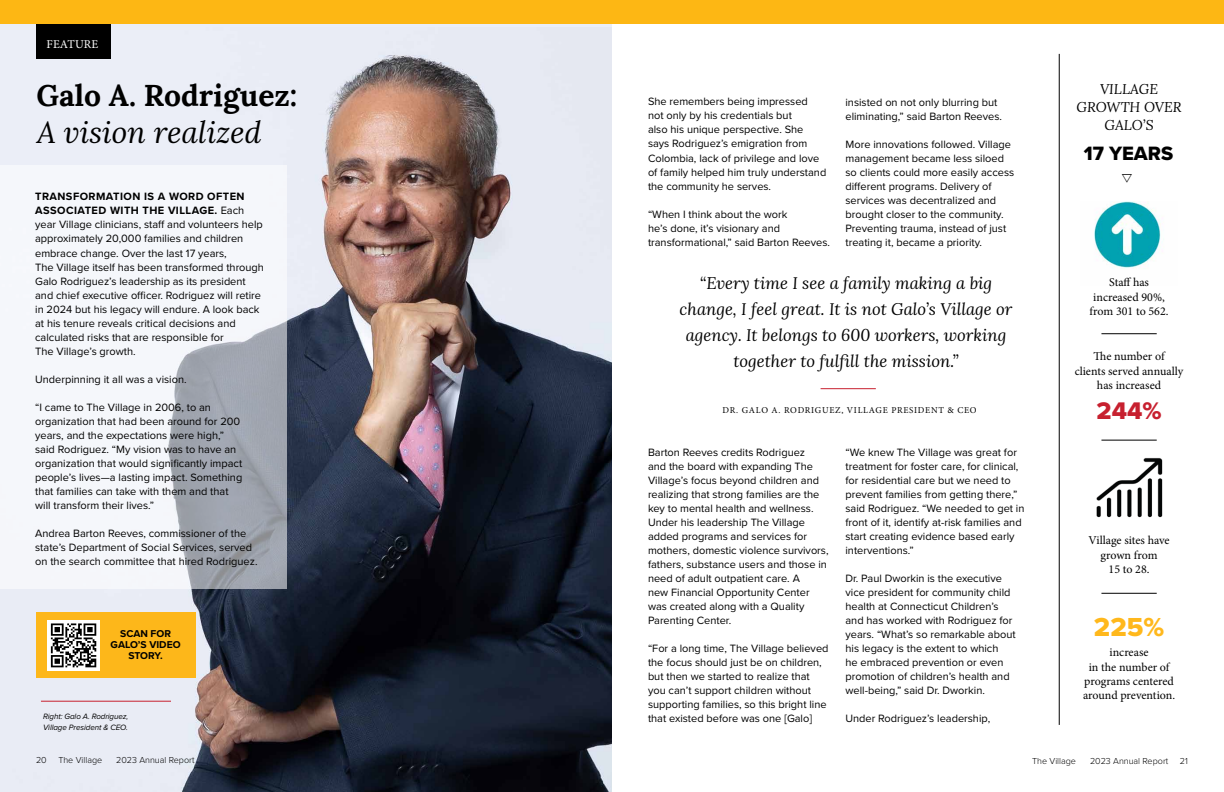
<style>
.page{position:relative;width:1224px;height:792px;background:#fff}
.page>*{position:absolute;margin:0;border:0;box-sizing:border-box;transform-origin:0 0}
.t1{font:700 30px "Lora";color:#000}
.t2{font:italic 30px "Lora";color:#000}
.t3{font:27px "Proxima Nova Extrabld";color:#ffb81c}
.t4{font:24.9px "Proxima Nova Extrabld";color:#c7202f}
.t5{font:20px "Proxima Nova Extrabld";color:#000}
.t6{font:italic 16.6px/26px "Lora";color:#000;text-align:center}
.t7{font:italic 14px/18px "Lora";color:#000;text-align:center}
.t8{font:12px/14.4px "Minion Pro";color:#000;text-align:center}
.t9{font:12px "Minion Pro";letter-spacing:.01em;color:#fff}
.t10{font:11px/14px "Proxima Nova";color:#000}
.t11{font:700 10.3px/11.2px "Proxima Nova";color:#000;text-align:center}
.t12{font:300 9px "Proxima Nova";color:#000}
.t13{font:9px "Minion Pro";letter-spacing:.08em;color:#000}
.t14{font:italic 8px/11px "Proxima Nova";letter-spacing:-.01em;color:#000}
.s1{font-weight:700}
</style>
<div class="page">
<img style="left:0;top:27px;width:612px;height:765px">
<hr style="left:1059px;top:54px;width:1px;height:671px;background:#000">
<div style="left:612px;top:0;width:612px;height:23px;background:#fdb714"></div>
<img style="left:1094px;top:202px;width:70px;height:67px">
<img style="left:1096px;top:458px;width:67px;height:60px">
<hr style="left:821px;top:389px;width:55px;height:1px;background:#c7202f">
<hr style="left:41px;top:701px;width:130px;height:1px;background:#c7202f">
<svg style="left:0;top:166px;width:287px;height:423px;fill:#f5f7fb"></svg>
<div style="left:36px;top:612px;width:160px;height:66px;background:#fdb71a"></div>
<div style="left:47px;top:620px;width:53px;height:51px;background:linear-gradient(to right,#fff,#fff)"></div>
<svg style="left:51px;top:623px;width:45px;height:44px;background:#7c7c7c"></svg>
<hr style="left:1101px;top:334px;width:56px;height:1px;background:#000">
<hr style="left:1101px;top:593px;width:56px;height:1px;background:#000">
<hr style="left:1101px;top:440px;width:56px;height:1px;background:#000">
<div style="left:36px;top:22px;width:74px;height:37px;background:#000"></div>
<div style="left:0;top:0;width:612px;height:23px;background:#fdb714"></div>
<p class="t9" style="left:47px;top:36px;width:53px">FEATURE</p>
<h1 class="t1" style="left:36px;top:70px;width:262px">Galo A. Rodriguez:</h1>
<h1 class="t2" style="left:36px;top:112px;width:229px">A vision realized</h1>
<p class="t10" style="left:35px;top:189px;width:230px"><span class="s1">TRANSFORMATION IS A WORD OFTEN ASSOCIATED WITH THE VILLAGE.</span> Each year Village clinicians, staff and volunteers help approximately 20,000 families and children embrace change. Over the last 17 years,<br>The Village itself has been transformed through Galo Rodriguez’s leadership as its president and chief executive officer. Rodriguez will retire in 2024 but his legacy will endure. A look back at his tenure reveals critical decisions and calculated risks that are responsible for<br>The Village’s growth.</p>
<p class="t10" style="left:35px;top:371px;width:153px">Underpinning it all was a vision.</p>
<p class="t10" style="left:35px;top:399px;width:209px">“I came to The Village in 2006, to an organization that had been around for 200 years, and the expectations were high,” said Rodriguez. “My vision was to have an organization that would significantly impact people’s lives—a lasting impact. Something that families can take with them and that will transform their lives.”</p>
<p class="t10" style="left:35px;top:525px;width:224px">Andrea Barton Reeves, commissioner of the state’s Department of Social Services, served on the search committee that hired Rodriguez.</p>
<p class="t11" style="left:111px;top:627px;width:71px">SCAN FOR<br>GALO’S VIDEO<br>STORY.</p>
<p class="t14" style="left:43px;top:711px;width:87px">Right: Galo A. Rodriguez,<br>Village President &amp; CEO.</p>
<p class="t10" style="left:648px;top:94px;width:180px">She remembers being impressed<br>not only by his credentials but<br>also his unique perspective. She says Rodriguez’s emigration from<br>Colombia, lack of privilege and love of family helped him truly understand the community he serves.</p>
<p class="t10" style="left:648px;top:206px;width:184px">“When I think about the work<br>he’s done, it’s visionary and transformational,” said Barton Reeves.</p>
<p class="t10" style="left:846px;top:94px;width:158px">insisted on not only blurring but eliminating,” said Barton Reeves.</p>
<p class="t10" style="left:846px;top:136px;width:170px">More innovations followed. Village management became less siloed so clients could more easily access different programs. Delivery of services was decentralized and brought closer to the community.<br>Preventing trauma, instead of just treating it, became a priority.</p>
<h3 class="t6" style="left:680px;top:269px;width:334px">“Every time I see a family making a big change, I feel great. It is not Galo’s Village or agency. It belongs to 600 workers, working together to fulfill the mission.”</h3>
<p class="t13" style="left:723px;top:404px;width:256px">DR. GALO A. RODRIGUEZ, VILLAGE PRESIDENT &amp; CEO</p>
<p class="t10" style="left:648px;top:444px;width:182px">Barton Reeves credits Rodriguez<br>and the board with expanding The Village’s focus beyond children and realizing that strong families are the key to mental health and wellness.<br>Under his leadership The Village added programs and services for mothers, domestic violence survivors, fathers, substance users and those in need of adult outpatient care. A<br>new Financial Opportunity Center was created along with a Quality Parenting Center.</p>
<p class="t10" style="left:648px;top:640px;width:182px">“For a long time, The Village believed the focus should just be on children, but then we started to realize that you can’t support children without supporting families, so this bright line that existed before was one [Galo]</p>
<p class="t10" style="left:846px;top:444px;width:180px">“We knew The Village was great for treatment for foster care, for clinical, for residential care but we need to prevent families from getting there,” said Rodriguez. “We needed to get in front of it, identify at-risk families and start creating evidence based early interventions.”</p>
<p class="t10" style="left:846px;top:570px;width:172px">Dr. Paul Dworkin is the executive vice president for community child health at Connecticut Children’s and has worked with Rodriguez for years. “What’s so remarkable about his legacy is the extent to which<br>he embraced prevention or even promotion of children’s health and well-being,” said Dr. Dworkin.</p>
<p class="t10" style="left:846px;top:710px;width:146px">Under Rodriguez’s leadership,</p>
<p class="t7" style="left:1077px;top:80px;width:106px">VILLAGE<br>GROWTH OVER<br>GALO’S</p>
<h3 class="t5" style="left:1084px;top:138px;width:91px">17 YEARS</h3>
<p class="t8" style="left:1090px;top:275px;width:80px">Staff has increased 90%, from 301 to 562.</p>
<p class="t8" style="left:1075px;top:349px;width:110px">The number of<br>clients served annually has increased</p>
<h3 class="t4" style="left:1097px;top:392px;width:66px">244%</h3>
<p class="t8" style="left:1089px;top:533px;width:83px">Village sites have grown from<br>15 to 28.</p>
<h2 class="t3" style="left:1094px;top:607px;width:72px">225%</h2>
<p class="t8" style="left:1083px;top:645px;width:94px">increase<br>in the number of programs centered around prevention.</p>
<p class="t12" style="left:36px;top:753px;width:12px">20</p>
<p class="t12" style="left:58px;top:753px;width:45px">The Village</p>
<p class="t12" style="left:116px;top:753px;width:80px">2023 Annual Report</p>
<p class="t12" style="left:1032px;top:754px;width:45px">The Village</p>
<p class="t12" style="left:1090px;top:754px;width:80px">2023 Annual Report</p>
<p class="t12" style="left:1180px;top:754px;width:10px">21</p>
</div>
